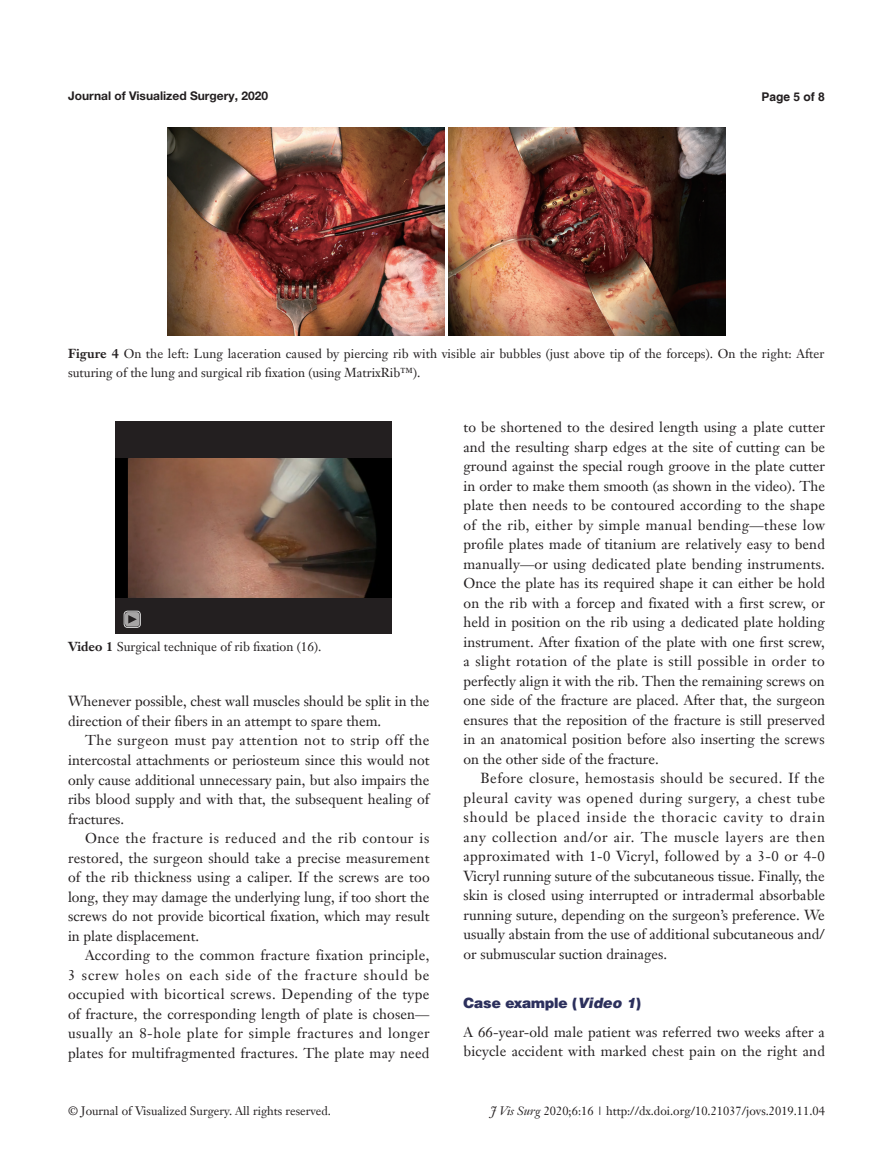
<style>
.page{position:relative;width:893px;height:1170px;background:#fff}
.page>*{position:absolute;margin:0;border:0;box-sizing:border-box;transform-origin:0 0}
.t1{font:14.25px/19.5px "Janson Text LT";color:#231f20;text-align:justify}
.t2{font:900 14.25px "Helvetica";color:#2c305d}
.t3{font:12.75px/19.5px "Janson Text LT";letter-spacing:.005em;color:#231f20}
.t4{font:12px "Janson Text LT";color:#231f20}
.t5{font:700 12px "Helvetica Neue LT Pro";color:#231f20}
.t6{font:700 12px "Helvetica";color:#231f20}
.s1{font-weight:700}
.s2{font-style:italic}
</style>
<div class="page">
<img style="left:168px;top:128px;width:276px;height:207px">
<img style="left:449px;top:128px;width:276px;height:207px">
<div style="left:115px;top:421px;width:277px;height:213px;background:#231f20"></div>
<div style="left:124px;top:610px;width:17px;height:17px;border:1px solid #fff;border-radius:3px"></div>
<div style="left:125px;top:612px;width:14px;height:14px;background:#a7a5a5;border-radius:3px"></div>
<svg style="left:128px;top:615px;width:9px;height:8px"></svg>
<img style="left:115px;top:458px;width:277px;height:139px">
<p class="t5" style="left:68px;top:88px;width:202px">Journal of Visualized Surgery, 2020</p>
<p class="t6" style="left:762px;top:89px;width:65px">Page 5 of 8</p>
<p class="t3" style="left:68px;top:343px;width:758px"><span class="s1">Figure 4</span> On the left: Lung laceration caused by piercing rib with visible air bubbles (just above tip of the forceps). On the right: After suturing of the lung and surgical rib fixation (using MatrixRib™).</p>
<p class="t3" style="left:68px;top:637px;width:255px"><span class="s1">Video 1</span> Surgical technique of rib fixation (16).</p>
<p class="t1" style="left:68px;top:691px;width:363px">Whenever possible, chest wall muscles should be split in the direction of their fibers in an attempt to spare them.</p>
<p class="t1" style="left:68px;top:730px;width:363px;text-indent:17px">The surgeon must pay attention not to strip off the intercostal attachments or periosteum since this would not only cause additional unnecessary pain, but also impairs the ribs blood supply and with that, the subsequent healing of fractures.</p>
<p class="t1" style="left:68px;top:828px;width:363px;text-indent:17px">Once the fracture is reduced and the rib contour is restored, the surgeon should take a precise measurement of the rib thickness using a caliper. If the screws are too long, they may damage the underlying lung, if too short the screws do not provide bicortical fixation, which may result in plate displacement.</p>
<p class="t1" style="left:68px;top:945px;width:363px;text-indent:17px">According to the common fracture fixation principle, 3 screw holes on each side of the fracture should be occupied with bicortical screws. Depending of the type of fracture, the corresponding length of plate is chosen— usually an 8-hole plate for simple fractures and longer plates for multifragmented fractures. The plate may need</p>
<p class="t1" style="left:463px;top:417px;width:363px">to be shortened to the desired length using a plate cutter and the resulting sharp edges at the site of cutting can be ground against the special rough groove in the plate cutter in order to make them smooth (as shown in the video). The plate then needs to be contoured according to the shape of the rib, either by simple manual bending—these low profile plates made of titanium are relatively easy to bend manually—or using dedicated plate bending instruments.<br>Once the plate has its required shape it can either be hold on the rib with a forcep and fixated with a first screw, or held in position on the rib using a dedicated plate holding instrument. After fixation of the plate with one first screw, a slight rotation of the plate is still possible in order to perfectly align it with the rib. Then the remaining screws on one side of the fracture are placed. After that, the surgeon ensures that the reposition of the fracture is still preserved in an anatomical position before also inserting the screws on the other side of the fracture.</p>
<p class="t1" style="left:463px;top:768px;width:363px;text-indent:17px">Before closure, hemostasis should be secured. If the pleural cavity was opened during surgery, a chest tube should be placed inside the thoracic cavity to drain any collection and/or air. The muscle layers are then approximated with 1-0 Vicryl, followed by a 3-0 or 4-0<br>Vicryl running suture of the subcutaneous tissue. Finally, the skin is closed using interrupted or intradermal absorbable running suture, depending on the surgeon’s preference. We usually abstain from the use of additional subcutaneous and/ or submuscular suction drainages.</p>
<p class="t2" style="left:463px;top:993px;width:179px">Case example (<span class="s2">Video 1</span>)</p>
<p class="t1" style="left:463px;top:1021px;width:363px">A 66-year-old male patient was referred two weeks after a bicycle accident with marked chest pain on the right and</p>
<p class="t4" style="left:68px;top:1103px;width:264px">© Journal of Visualized Surgery. All rights reserved.</p>
<p class="t4" style="left:491px;top:1103px;width:336px"><span class="s2">J Vis Surg</span> 2020;6:16 | http://dx.doi.org/10.21037/jovs.2019.11.04</p>
</div>
